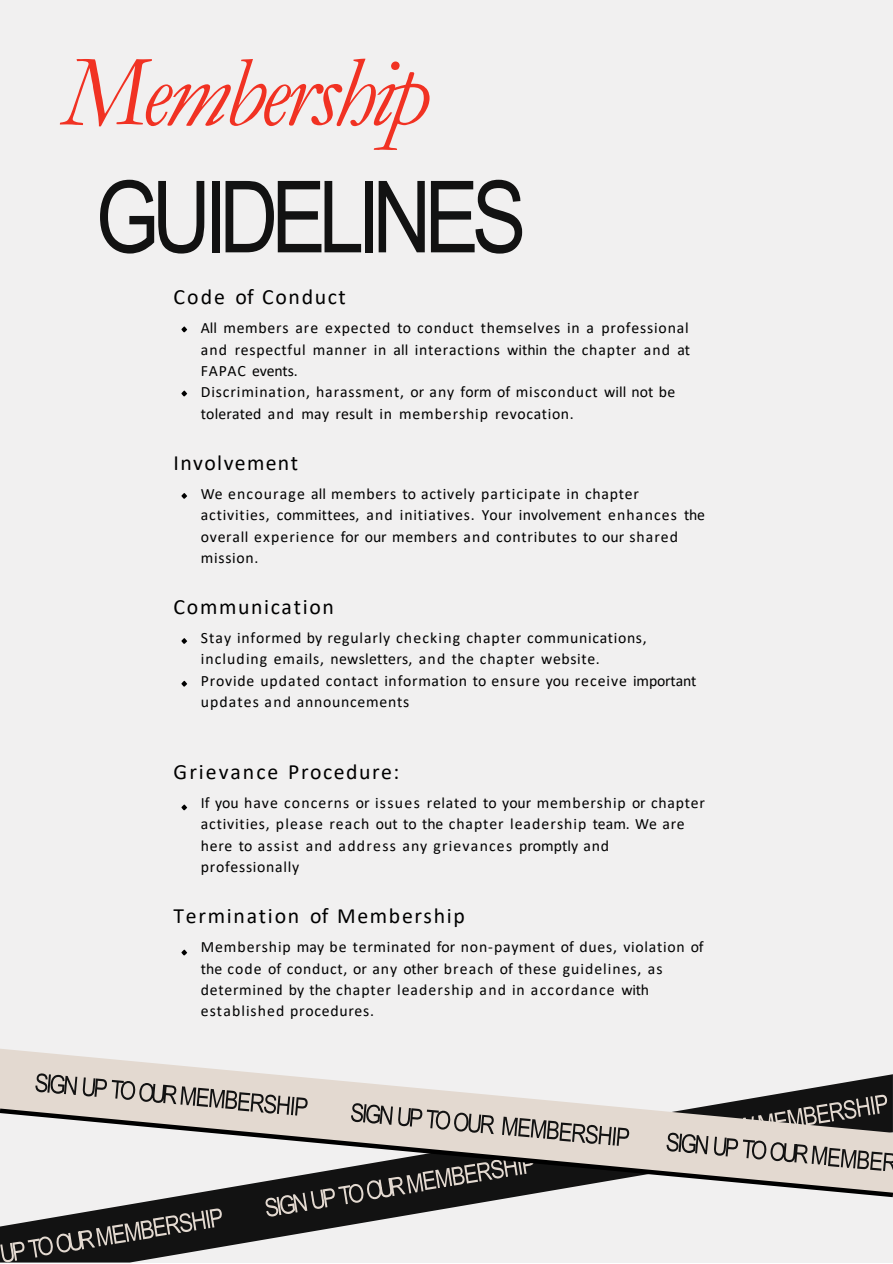
<style>
.page{position:relative;width:893px;height:1264px;background:#fff}
.page>*{position:absolute;margin:0;border:0;box-sizing:border-box;transform-origin:0 0}
.t1{font:italic 101.25px "Garamond";letter-spacing:-.05em;color:#f13223}
.t2{font:99.75px "Arial Narrow";letter-spacing:-.07em;color:#121212}
.t3{font:21.75px "Calibri";letter-spacing:.075em;color:#000}
.t4{font:15.75px/21.3px "Calibri";letter-spacing:.05em;color:#000}
</style>
<div class="page">
<div style="left:0;top:0;width:893px;height:1262px;background:#f1f0f0"></div>
<svg style="left:0;top:1049px;width:255px;height:24px;fill:#e5ddd6"></svg>
<svg style="left:0;top:1073px;width:893px;height:189px"></svg>
<svg style="left:181px;top:327px;width:6px;height:5px"></svg>
<svg style="left:181px;top:391px;width:6px;height:5px"></svg>
<svg style="left:181px;top:493px;width:6px;height:6px"></svg>
<svg style="left:181px;top:638px;width:6px;height:6px"></svg>
<svg style="left:181px;top:681px;width:6px;height:5px"></svg>
<svg style="left:181px;top:805px;width:6px;height:5px"></svg>
<svg style="left:181px;top:950px;width:6px;height:5px"></svg>
<h2 class="t1" style="left:62px;top:24px;width:368px">Membership</h2>
<p class="t2" style="left:95px;top:144px;width:432px">GUIDELINES</p>
<p class="t3" style="left:174px;top:282px;width:174px">Code of Conduct</p>
<p class="t4" style="left:201px;top:317px;width:490px;text-align:justify">All members are expected to conduct themselves in a professional and respectful manner in all interactions within the chapter and at FAPAC events.</p>
<p class="t4" style="left:201px;top:381px;width:476px">Discrimination, harassment, or any form of misconduct will not be tolerated and may result in membership revocation.</p>
<p class="t3" style="left:174px;top:447px;width:126px">Involvement</p>
<p class="t4" style="left:201px;top:482px;width:505px">We encourage all members to actively participate in chapter activities, committees, and initiatives. Your involvement enhances the overall experience for our members and contributes to our shared mission.</p>
<p class="t3" style="left:174px;top:591px;width:162px">Communication</p>
<p class="t4" style="left:201px;top:627px;width:447px">Stay informed by regularly checking chapter communications, including emails, newsletters, and the chapter website.</p>
<p class="t4" style="left:201px;top:669px;width:497px">Provide updated contact information to ensure you receive important updates and announcements</p>
<p class="t3" style="left:174px;top:756px;width:227px">Grievance Procedure:</p>
<p class="t4" style="left:201px;top:792px;width:505px">If you have concerns or issues related to your membership or chapter activities, please reach out to the chapter leadership team. We are here to assist and address any grievances promptly and professionally</p>
<p class="t3" style="left:174px;top:901px;width:293px">Termination of Membership</p>
<p class="t4" style="left:201px;top:936px;width:504px">Membership may be terminated for non-payment of dues, violation of the code of conduct, or any other breach of these guidelines, as determined by the chapter leadership and in accordance with established procedures.</p>
</div>
